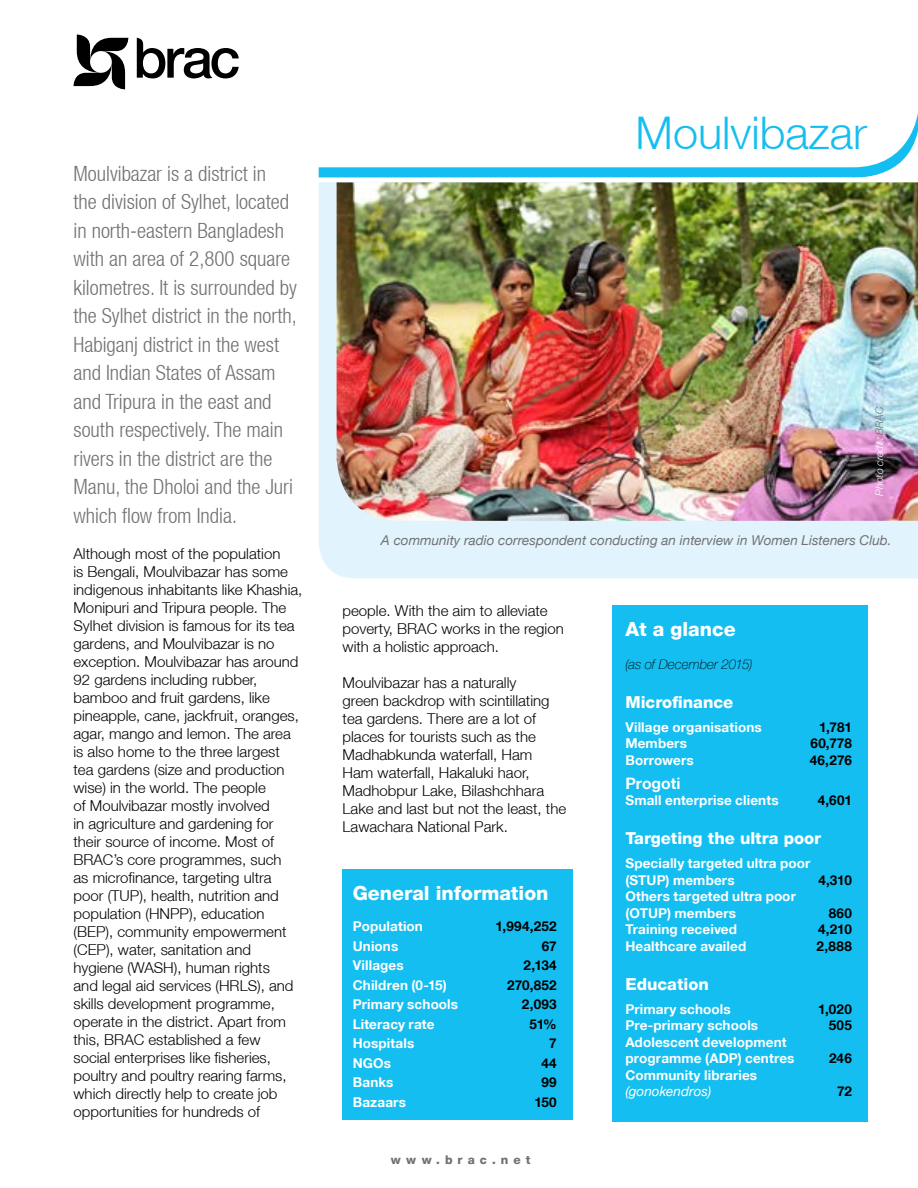
<style>
.page{position:relative;width:918px;height:1188px;background:#fff}
.page>*{position:absolute;margin:0;border:0;box-sizing:border-box;transform-origin:0 0}
.t1{font:300 45px "Helvetica Neue LT";color:#15bef0}
.t2{font:300 condensed 21px/28.5px "Helvetica Neue LT";color:#717073}
.t3{font:800 19.5px "Helvetica Neue LT";color:#fff}
.t4{font:800 16.5px "Helvetica Neue LT";color:#fff}
.t5{font:700 15.75px "Helvetica Neue LT";color:#fff}
.t6{font:300 15px/18px "Helvetica Neue LT";color:#000}
.t7{font:700 13.5px/16.5px "Helvetica Neue LT";letter-spacing:.01em;color:#fff}
.t8{font:700 13.5px "Helvetica Neue LT";letter-spacing:.015em;color:#000}
.t9{font:italic 13.5px "Helvetica Neue LT";color:#717073}
.t10{font:italic 100 13.5px "Helvetica Neue LT";letter-spacing:-.005em;color:#000}
.t11{font:italic 13.5px "Helvetica Neue LT";letter-spacing:.005em;color:#fff}
.t12{font:800 12px "Helvetica Neue LT";letter-spacing:.415em;color:#717073}
.t13{font:italic 300 10.5px "Helvetica Neue LT";color:#fff}
.s1{color:#717073}
</style>
<div class="page">
<div style="left:343px;top:869px;width:230px;height:251px;background:#15bef0"></div>
<div style="left:612px;top:605px;width:256px;height:516px;background:#15bef0"></div>
<div style="left:319px;top:183px;width:599px;height:395px;background:#e1f3fc"></div>
<svg style="left:73px;top:35px;width:55px;height:54px"></svg>
<svg style="left:137px;top:38px;width:102px;height:40px"></svg>
<img style="left:337px;top:183px;width:581px;height:338px">
<svg style="left:319px;top:113px;width:599px;height:70px"></svg>
<p class="t2" style="left:74px;top:159px;width:225px">Moulvibazar is a district in<br>the division of Sylhet, located in north-eastern Bangladesh with an area of 2,800 square kilometres. It is surrounded by the Sylhet district in the north,<br>Habiganj district in the west and Indian States of Assam and Tripura in the east and south respectively. The main rivers in the district are the<br>Manu, the Dholoi and the Juri which flow from India.</p>
<p class="t6" style="left:74px;top:544px;width:230px">Although most of the population<br>is Bengali, Moulvibazar has some indigenous inhabitants like Khashia,<br>Monipuri and Tripura people. The<br>Sylhet division is famous for its tea gardens, and Moulvibazar is no exception. Moulvibazar has around<br>92 gardens including rubber, bamboo and fruit gardens, like pineapple, cane, jackfruit, oranges, agar, mango and lemon. The area is also home to the three largest tea gardens (size and production wise) in the world. The people<br>of Moulvibazar mostly involved<br>in agriculture and gardening for their source of income. Most of<br>BRAC’s core programmes, such<br>as microfinance, targeting ultra poor (TUP), health, nutrition and population (HNPP), education (BEP), community empowerment (CEP), water, sanitation and hygiene (WASH), human rights<br>and legal aid services (HRLS), and skills development programme, operate in the district. Apart from this, BRAC established a few<br>social enterprises like fisheries, poultry and poultry rearing farms, which directly help to create job opportunities for hundreds of</p>
<h1 class="t1" style="left:636px;top:106px;width:233px">Moulvibazar</h1>
<p class="t13" style="left:873px;top:496px;width:90px;rotate:-90deg">Photo credit: <span class="s1">BRAC</span></p>
<p class="t9" style="left:381px;top:532px;width:512px">A community radio correspondent conducting an interview in Women Listeners Club.</p>
<p class="t6" style="left:343px;top:601px;width:223px">people. With the aim to alleviate poverty, BRAC works in the region with a holistic approach.</p>
<p class="t6" style="left:343px;top:673px;width:225px">Moulvibazar has a naturally<br>green backdrop with scintillating tea gardens. There are a lot of places for tourists such as the<br>Madhabkunda waterfall, Ham<br>Ham waterfall, Hakaluki haor,<br>Madhobpur Lake, Bilashchhara<br>Lake and last but not the least, the<br>Lawachara National Park.</p>
<h3 class="t3" style="left:353px;top:881px;width:197px">General information</h3>
<p class="t7" style="left:353px;top:918px;width:72px">Population</p>
<p class="t8" style="left:495px;top:918px;width:63px">1,994,252</p>
<p class="t7" style="left:353px;top:937px;width:47px">Unions</p>
<p class="t8" style="left:542px;top:937px;width:17px">67</p>
<p class="t7" style="left:353px;top:957px;width:52px">Villages</p>
<p class="t8" style="left:524px;top:957px;width:35px">2,134</p>
<p class="t7" style="left:353px;top:976px;width:96px">Children (0-15)</p>
<p class="t8" style="left:507px;top:976px;width:51px">270,852</p>
<p class="t7" style="left:353px;top:996px;width:107px">Primary schools</p>
<p class="t8" style="left:522px;top:996px;width:36px">2,093</p>
<p class="t7" style="left:353px;top:1015px;width:83px">Literacy rate</p>
<p class="t8" style="left:530px;top:1015px;width:29px">51%</p>
<p class="t7" style="left:353px;top:1035px;width:63px">Hospitals</p>
<p class="t8" style="left:549px;top:1035px;width:9px">7</p>
<p class="t7" style="left:353px;top:1054px;width:40px">NGOs</p>
<p class="t8" style="left:541px;top:1054px;width:17px">44</p>
<p class="t7" style="left:353px;top:1074px;width:42px">Banks</p>
<p class="t8" style="left:541px;top:1074px;width:17px">99</p>
<p class="t7" style="left:353px;top:1093px;width:55px">Bazaars</p>
<p class="t8" style="left:534px;top:1093px;width:24px">150</p>
<p class="t12" style="left:391px;top:1153px;width:141px">www.brac.net</p>
<h3 class="t3" style="left:625px;top:617px;width:112px">At a glance</h3>
<p class="t10" style="left:625px;top:656px;width:129px">(as of December 2015)</p>
<p class="t4" style="left:625px;top:692px;width:109px">Microfinance</p>
<p class="t7" style="left:625px;top:718px;width:138px">Village organisations</p>
<p class="t8" style="left:819px;top:719px;width:34px">1,781</p>
<p class="t7" style="left:625px;top:735px;width:63px">Members</p>
<p class="t8" style="left:811px;top:735px;width:43px">60,778</p>
<p class="t7" style="left:625px;top:751px;width:70px">Borrowers</p>
<p class="t8" style="left:810px;top:752px;width:44px">46,276</p>
<p class="t5" style="left:625px;top:773px;width:57px">Progoti</p>
<p class="t7" style="left:625px;top:792px;width:155px">Small enterprise clients</p>
<p class="t8" style="left:818px;top:792px;width:36px">4,601</p>
<p class="t4" style="left:625px;top:829px;width:197px">Targeting the ultra poor</p>
<p class="t7" style="left:625px;top:855px;width:186px">Specially targeted ultra poor (STUP) members</p>
<p class="t8" style="left:818px;top:872px;width:35px">4,310</p>
<p class="t7" style="left:625px;top:888px;width:172px">Others targeted ultra poor (OTUP) members</p>
<p class="t8" style="left:829px;top:905px;width:25px">860</p>
<p class="t7" style="left:625px;top:921px;width:113px">Training received</p>
<p class="t8" style="left:818px;top:921px;width:35px">4,210</p>
<p class="t7" style="left:625px;top:937px;width:122px">Healthcare availed</p>
<p class="t8" style="left:817px;top:938px;width:37px">2,888</p>
<p class="t4" style="left:625px;top:974px;width:85px">Education</p>
<p class="t7" style="left:625px;top:1000px;width:107px">Primary schools</p>
<p class="t8" style="left:818px;top:1001px;width:35px">1,020</p>
<p class="t7" style="left:625px;top:1017px;width:134px">Pre-primary schools</p>
<p class="t8" style="left:829px;top:1017px;width:25px">505</p>
<p class="t7" style="left:625px;top:1033px;width:171px">Adolescent development programme (ADP) centres</p>
<p class="t8" style="left:829px;top:1050px;width:24px">246</p>
<p class="t7" style="left:625px;top:1066px;width:133px">Community libraries</p>
<p class="t11" style="left:625px;top:1083px;width:87px">(gonokendros)</p>
<p class="t8" style="left:837px;top:1083px;width:16px">72</p>
</div>
